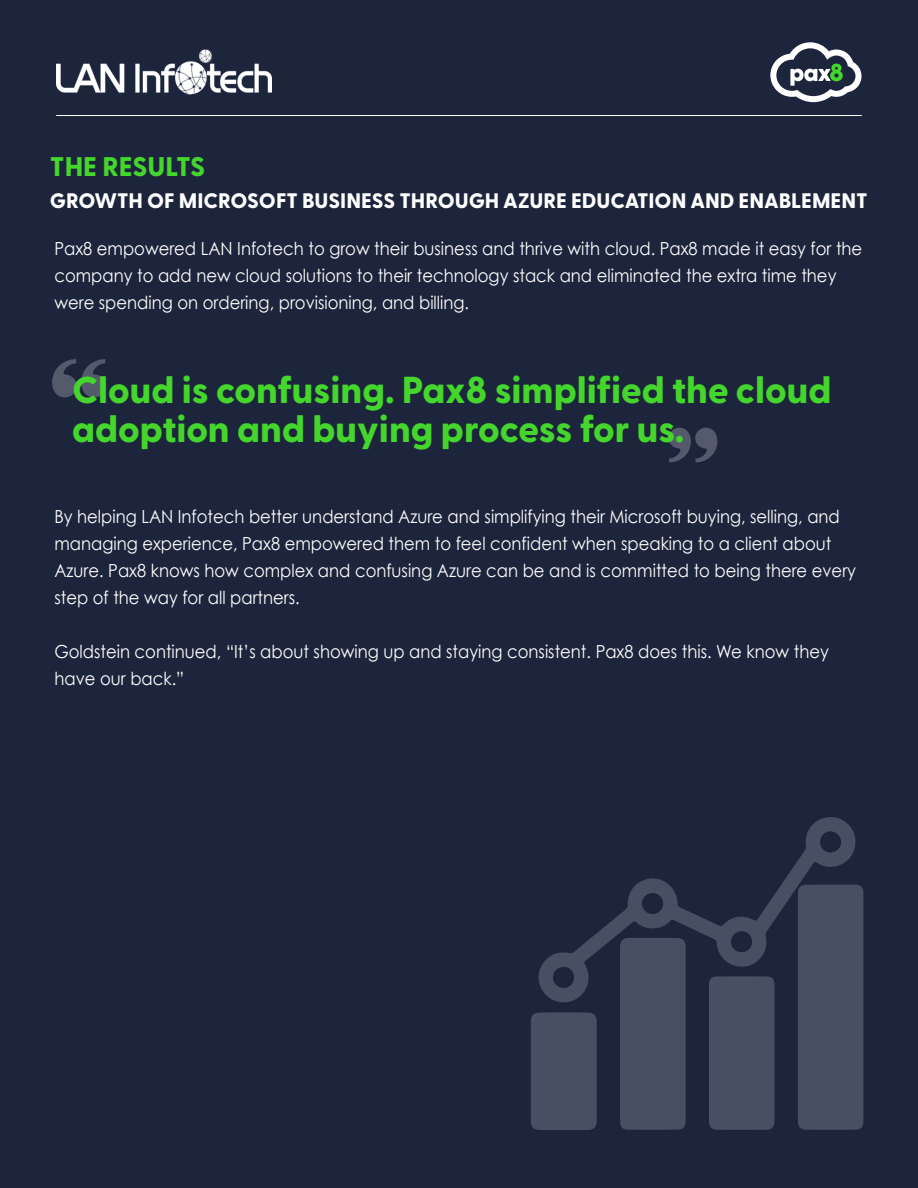
<style>
.page{position:relative;width:918px;height:1188px;background:#1d253c}
.page>*{position:absolute;margin:0;border:0;box-sizing:border-box;transform-origin:0 0}
.t1{font:800 37.5px/39px "Greycliff CF";color:#44d62c}
.t2{font:800 27px "Greycliff CF";color:#44d62c}
.t3{font:800 21px "Greycliff CF";color:#fff}
.t4{font:18px/27px "Century Gothic";color:#fff;scale:.91 1}
</style>
<div class="page">
<svg style="left:669px;top:428px;width:48px;height:34px"></svg>
<svg style="left:52px;top:359px;width:54px;height:38px"></svg>
<svg style="left:770px;top:42px;width:92px;height:60px"></svg>
<hr style="left:56px;top:115px;width:806px;height:1px;background:#fff">
<img style="left:57px;top:49px;width:214px;height:47px">
<svg style="left:538px;top:817px;width:318px;height:186px"></svg>
<div style="left:798px;top:885px;width:65px;height:245px;background:#494f62"></div>
<div style="left:620px;top:938px;width:66px;height:192px;background:#494f62"></div>
<div style="left:709px;top:976px;width:66px;height:154px;background:#494f62"></div>
<div style="left:531px;top:1012px;width:66px;height:118px;background:#494f62"></div>
<h2 class="t2" style="left:50px;top:150px;width:157px">THE RESULTS</h2>
<p class="t3" style="left:50px;top:188px;width:819px">GROWTH OF MICROSOFT BUSINESS THROUGH AZURE EDUCATION AND ENABLEMENT</p>
<p class="t4" style="left:54px;top:235px;width:889px">Pax8 empowered LAN Infotech to grow their business and thrive with cloud. Pax8 made it easy for the company to add new cloud solutions to their technology stack and eliminated the extra time they were spending on ordering, provisioning, and billing.</p>
<h1 class="t1" style="left:72px;top:372px;width:761px">Cloud is confusing. Pax8 simplified the cloud adoption and buying process for us.</h1>
<p class="t4" style="left:54px;top:503px;width:882px">By helping LAN Infotech better understand Azure and simplifying their Microsoft buying, selling, and managing experience, Pax8 empowered them to feel confident when speaking to a client about Azure. Pax8 knows how complex and confusing Azure can be and is committed to being there every step of the way for all partners.</p>
<p class="t4" style="left:54px;top:638px;width:853px">Goldstein continued, “It’s about showing up and staying consistent. Pax8 does this. We know they have our back.”</p>
</div>
